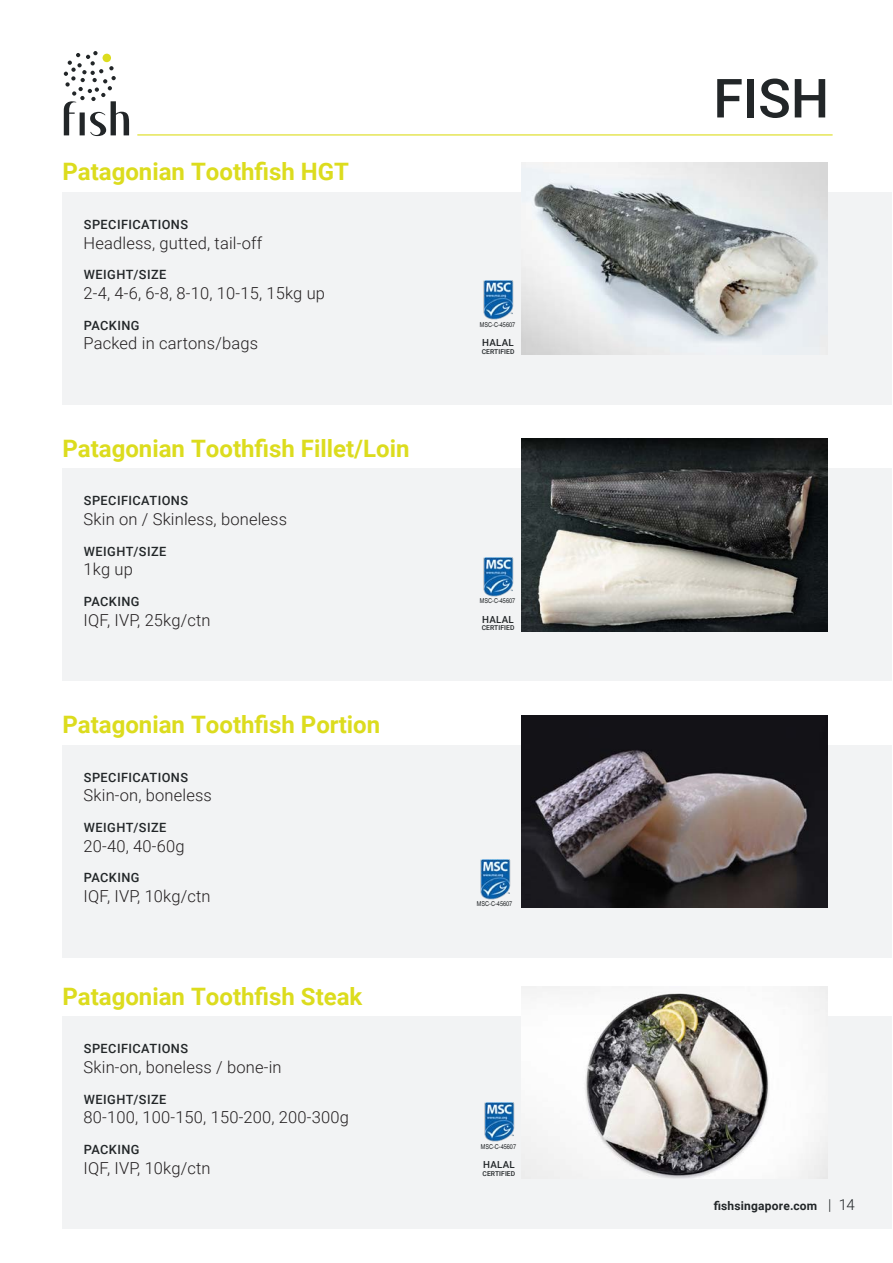
<style>
.page{position:relative;width:893px;height:1263px;background:#fff}
.page>*{position:absolute;margin:0;border:0;box-sizing:border-box;transform-origin:0 0}
.t1{font:500 54px "Roboto";color:#222628}
.t2{font:700 24px "Roboto";color:#dcdc1e}
.t3{font:300 16.5px "Roboto";letter-spacing:.01em;color:#231f20}
.t4{font:500 12.75px "Roboto";letter-spacing:.035em;color:#222628}
.t5{font:700 12px "Roboto";letter-spacing:.02em;color:#222628}
.t6{font:500 9.75px "Roboto";letter-spacing:.03em;color:#222628}
.t7{font:condensed 6.75px "Helvetica";color:#222628}
.t8{font:500 6.75px "Roboto";letter-spacing:.01em;color:#222628}
.s1{font-weight:300;font-size:15px}
</style>
<div class="page">
<svg style="left:64px;top:51px;width:65px;height:85px"></svg>
<div style="left:62px;top:192px;width:829px;height:213px;background:#f2f3f4"></div>
<img style="left:522px;top:162px;width:306px;height:193px">
<div style="left:62px;top:468px;width:829px;height:213px;background:#f2f3f4"></div>
<img style="left:522px;top:439px;width:306px;height:192px">
<div style="left:62px;top:745px;width:829px;height:212px;background:#f2f3f4"></div>
<img style="left:522px;top:715px;width:306px;height:192px">
<div style="left:62px;top:1016px;width:829px;height:213px;background:#f2f3f4"></div>
<img style="left:522px;top:986px;width:306px;height:193px">
<hr style="left:137px;top:134px;width:696px;height:1px;background:#dcdc1e">
<img style="left:483px;top:281px;width:31px;height:39px">
<img style="left:483px;top:557px;width:31px;height:39px">
<img style="left:480px;top:860px;width:31px;height:39px">
<img style="left:484px;top:1102px;width:31px;height:40px">
<h2 class="t2" style="left:62px;top:155px;width:288px">Patagonian Toothfish HGT</h2>
<p class="t4" style="left:84px;top:215px;width:106px">SPECIFICATIONS</p>
<p class="t3" style="left:84px;top:231px;width:180px">Headless, gutted, tail-off</p>
<p class="t4" style="left:84px;top:266px;width:84px">WEIGHT/SIZE</p>
<p class="t3" style="left:84px;top:282px;width:243px">2-4, 4-6, 6-8, 8-10, 10-15, 15kg up</p>
<p class="t4" style="left:84px;top:316px;width:57px">PACKING</p>
<p class="t3" style="left:84px;top:332px;width:176px">Packed in cartons/bags</p>
<h2 class="t2" style="left:62px;top:431px;width:349px">Patagonian Toothfish Fillet/Loin</h2>
<p class="t4" style="left:84px;top:492px;width:106px">SPECIFICATIONS</p>
<p class="t3" style="left:84px;top:508px;width:205px">Skin on / Skinless, boneless</p>
<p class="t4" style="left:84px;top:542px;width:84px">WEIGHT/SIZE</p>
<p class="t3" style="left:84px;top:558px;width:51px">1kg up</p>
<p class="t4" style="left:84px;top:593px;width:57px">PACKING</p>
<p class="t3" style="left:84px;top:608px;width:128px">IQF, IVP, 25kg/ctn</p>
<h2 class="t2" style="left:62px;top:708px;width:319px">Patagonian Toothfish Portion</h2>
<p class="t4" style="left:84px;top:768px;width:106px">SPECIFICATIONS</p>
<p class="t3" style="left:84px;top:784px;width:130px">Skin-on, boneless</p>
<p class="t4" style="left:84px;top:819px;width:84px">WEIGHT/SIZE</p>
<p class="t3" style="left:84px;top:834px;width:102px">20-40, 40-60g</p>
<p class="t4" style="left:84px;top:869px;width:57px">PACKING</p>
<p class="t3" style="left:84px;top:885px;width:128px">IQF, IVP, 10kg/ctn</p>
<h2 class="t2" style="left:62px;top:979px;width:302px">Patagonian Toothfish Steak</h2>
<p class="t4" style="left:84px;top:1040px;width:106px">SPECIFICATIONS</p>
<p class="t3" style="left:84px;top:1055px;width:199px">Skin-on, boneless / bone-in</p>
<p class="t4" style="left:84px;top:1090px;width:84px">WEIGHT/SIZE</p>
<p class="t3" style="left:84px;top:1106px;width:267px">80-100, 100-150, 150-200, 200-300g</p>
<p class="t4" style="left:84px;top:1140px;width:57px">PACKING</p>
<p class="t3" style="left:84px;top:1156px;width:128px">IQF, IVP, 10kg/ctn</p>
<p class="t7" style="left:480px;top:321px;width:37px">MSC-C-45607</p>
<p class="t6" style="left:482px;top:336px;width:33px">HALAL</p>
<p class="t8" style="left:482px;top:347px;width:34px">CERTIFIED</p>
<p class="t7" style="left:480px;top:597px;width:37px">MSC-C-45607</p>
<p class="t6" style="left:482px;top:612px;width:33px">HALAL</p>
<p class="t8" style="left:482px;top:623px;width:34px">CERTIFIED</p>
<p class="t7" style="left:477px;top:900px;width:37px">MSC-C-45607</p>
<p class="t7" style="left:481px;top:1142px;width:37px">MSC-C-45607</p>
<p class="t6" style="left:483px;top:1158px;width:33px">HALAL</p>
<p class="t8" style="left:483px;top:1168px;width:34px">CERTIFIED</p>
<h1 class="t1" style="left:713px;top:60px;width:117px">FISH</h1>
<p class="t5" style="left:714px;top:1198px;width:142px">fishsingapore.com <span class="s1">| 14</span></p>
</div>
